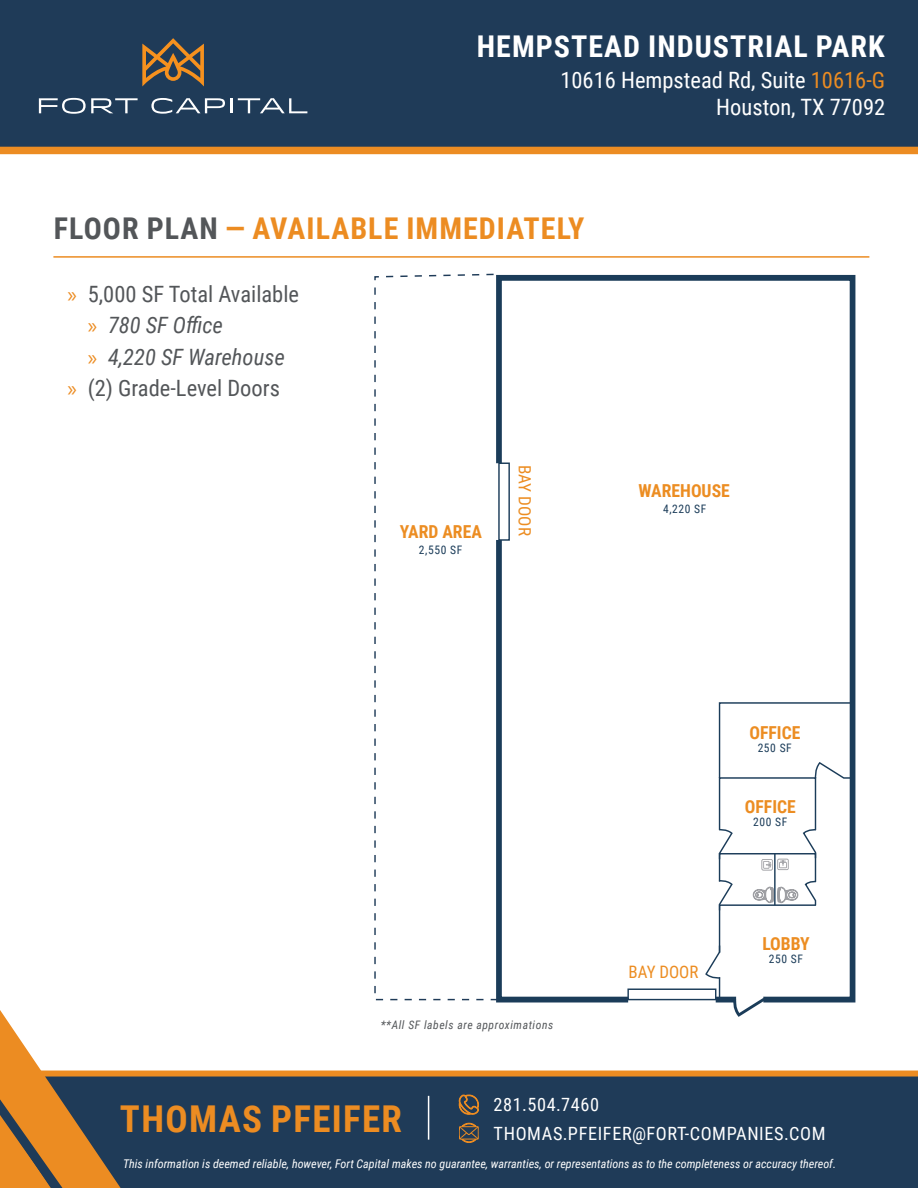
<style>
.page{position:relative;width:918px;height:1188px;background:#fff}
.page>*{position:absolute;margin:0;border:0;box-sizing:border-box;transform-origin:0 0}
.t1{font:700 37.05px "Roboto Condensed";letter-spacing:.035em;color:#ec8c22}
.t2{font:700 30px "Roboto Condensed";letter-spacing:.035em;color:#ec8c22}
.t3{font:700 30px "Roboto Condensed";letter-spacing:.035em;color:#fff}
.t4{font:22.5px/27px "Roboto Condensed";color:#fff;text-align:right}
.t5{font:22.5px "Roboto Condensed";color:#535659}
.t6{font:italic 22.5px "Roboto Condensed";color:#535659}
.t7{font:18.3px "Roboto Condensed";letter-spacing:.035em;color:#fff}
.t8{font:700 17.85px "Roboto Condensed";color:#ec8d22}
.t9{font:17.1px "Roboto Condensed";color:#ec8d22}
.t10{font:16.95px "Roboto Condensed";color:#ec8d22}
.t11{font:italic 12px "Roboto Condensed";color:#fff}
.t12{font:italic 11.7px "Roboto Condensed";letter-spacing:.05em;color:#535659}
.t13{font:11.7px "Roboto Condensed";letter-spacing:.05em;color:#1b3c59}
.s1{color:#ec8c22}
.s2{color:#535659}
.s3{font-family:"Myriad Pro";color:#ec8c22}
.s4{font-family:"Myriad Pro";font-style:normal;color:#ec8c22}
</style>
<div class="page">
<svg style="left:500px;top:274px;width:356px;height:729px"></svg>
<svg style="left:496px;top:534px;width:138px;height:469px"></svg>
<div style="left:498px;top:463px;width:12px;height:78px;border:1px solid #1b3c59"></div>
<div style="left:627px;top:989px;width:89px;height:11px;border:1px solid #1b3c59"></div>
<div style="left:719px;top:853px;width:97px;height:29px;border:1px solid #1b3c59"></div>
<div style="left:719px;top:777px;width:97px;height:53px;border:1px solid #1b3c59"></div>
<svg style="left:718px;top:828px;width:16px;height:33px"></svg>
<svg style="left:802px;top:828px;width:15px;height:31px"></svg>
<svg style="left:718px;top:702px;width:136px;height:77px"></svg>
<svg style="left:374px;top:273px;width:126px;height:728px"></svg>
<svg style="left:761px;top:859px;width:28px;height:12px"></svg>
<svg style="left:704px;top:879px;width:113px;height:138px"></svg>
<div style="left:0;top:0;width:918px;height:154px;background:#1f3b58"></div>
<svg style="left:142px;top:38px;width:62px;height:48px;background:#6f5a42"></svg>
<svg style="left:39px;top:98px;width:99px;height:16px"></svg>
<svg style="left:151px;top:98px;width:74px;height:16px"></svg>
<hr style="left:230px;top:98px;width:3px;height:15px;background:#fff">
<svg style="left:238px;top:98px;width:69px;height:15px"></svg>
<hr style="left:53px;top:256px;width:816px;height:2px;background:#ec8c22">
<div style="left:121px;top:1071px;width:797px;height:117px;background:#1f3b58"></div>
<svg style="left:459px;top:1094px;width:21px;height:21px"></svg>
<svg style="left:459px;top:1123px;width:20px;height:20px"></svg>
<hr style="left:428px;top:1096px;width:1px;height:44px;background:#fff">
<svg style="left:0;top:1010px;width:121px;height:178px"></svg>
<p class="t3" style="left:477px;top:26px;width:409px">HEMPSTEAD INDUSTRIAL PARK</p>
<p class="t4" style="left:560px;top:66px;width:326px">10616 Hempstead Rd, Suite <span class="s1">10616-G<br></span>Houston, TX 77092</p>
<p class="t2" style="left:54px;top:207px;width:532px"><span class="s2">FLOOR PLAN</span> — AVAILABLE IMMEDIATELY</p>
<p class="t5" style="left:68px;top:278px;width:233px"><span class="s3">»</span> 5,000 SF Total Available</p>
<p class="t6" style="left:88px;top:309px;width:137px"><span class="s4">»</span> 780 SF Office</p>
<p class="t6" style="left:88px;top:341px;width:198px"><span class="s4">»</span> 4,220 SF Warehouse</p>
<p class="t5" style="left:68px;top:372px;width:214px"><span class="s3">»</span> (2) Grade-Level Doors</p>
<p class="t8" style="left:400px;top:519px;width:83px">YARD AREA</p>
<p class="t13" style="left:419px;top:542px;width:45px">2,550 SF</p>
<p class="t10" style="left:537px;top:465px;width:72px;rotate:90deg">BAY DOOR</p>
<p class="t12" style="left:381px;top:1017px;width:174px">**All SF labels are approximations</p>
<p class="t8" style="left:638px;top:479px;width:93px">WAREHOUSE</p>
<p class="t13" style="left:663px;top:500px;width:45px">4,220 SF</p>
<p class="t9" style="left:629px;top:960px;width:71px">BAY DOOR</p>
<p class="t8" style="left:750px;top:720px;width:52px">OFFICE</p>
<p class="t13" style="left:758px;top:739px;width:36px">250 SF</p>
<p class="t8" style="left:745px;top:794px;width:52px">OFFICE</p>
<p class="t13" style="left:753px;top:813px;width:36px">200 SF</p>
<p class="t8" style="left:762px;top:931px;width:49px">LOBBY</p>
<p class="t13" style="left:769px;top:950px;width:36px">250 SF</p>
<p class="t7" style="left:494px;top:1092px;width:107px">281.504.7460</p>
<p class="t1" style="left:120px;top:1092px;width:284px">THOMAS PFEIFER</p>
<p class="t11" style="left:123px;top:1156px;width:715px">This information is deemed reliable, however, Fort Capital makes no guarantee, warranties, or representations as to the completeness or accuracy thereof.</p>
<p class="t7" style="left:494px;top:1120px;width:333px">THOMAS.PFEIFER@FORT-COMPANIES.COM</p>
</div>
